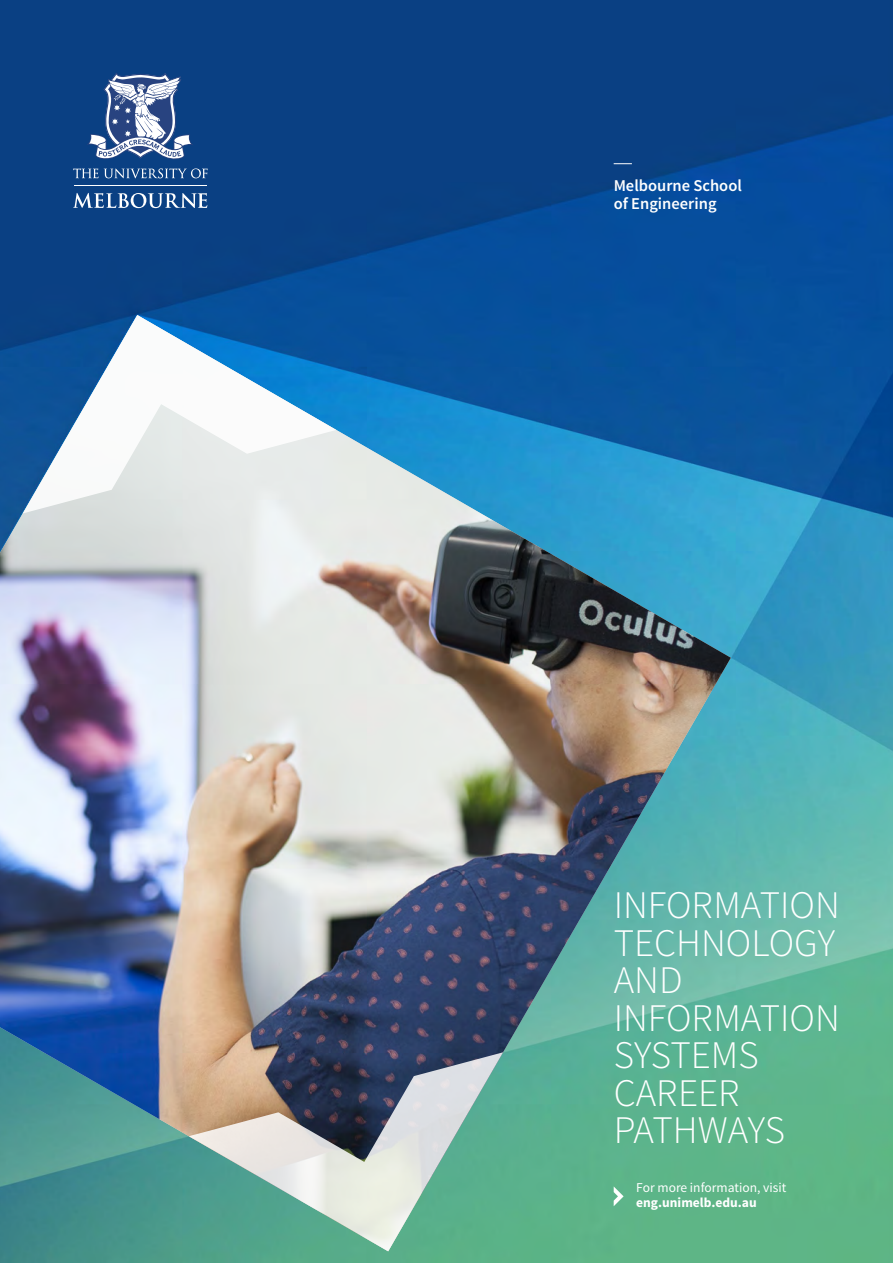
<style>
.page{position:relative;width:893px;height:1263px;background:#fff}
.page>*{position:absolute;margin:0;border:0;box-sizing:border-box;transform-origin:0 0}
.t1{font:300 39px/37.5px "Source Sans Pro";color:#fff}
.t2{font:600 16.5px/18px "Source Sans Pro";color:#fff}
.t3{font:13.5px "Source Sans Pro";color:#fff}
.t4{font:700 13.5px "Source Sans Pro";color:#fff}
</style>
<div class="page">
<img style="left:0;top:0;width:893px;height:1263px">
<svg style="left:73px;top:168px;width:135px;height:10px"></svg>
<hr style="left:75px;top:185px;width:132px;height:1px;background:#fff">
<svg style="left:73px;top:193px;width:134px;height:15px"></svg>
<svg style="left:86px;top:73px;width:108px;height:87px"></svg>
<img style="left:0;top:315px;width:731px;height:936px">
<svg style="left:614px;top:163px;width:18px;height:1px"></svg>
<svg style="left:614px;top:1186px;width:10px;height:20px"></svg>
<svg style="left:189px;top:1052px;width:314px;height:199px;background:#8aa79d"></svg>
<svg style="left:23px;top:315px;width:313px;height:198px"></svg>
<p class="t2" style="left:614px;top:177px;width:130px">Melbourne School of Engineering</p>
<p class="t1" style="left:614px;top:887px;width:228px">INFORMATION<br>TECHNOLOGY<br>AND<br>INFORMATION<br>SYSTEMS<br>CAREER<br>PATHWAYS</p>
<p class="t3" style="left:636px;top:1179px;width:152px">For more information, visit</p>
<p class="t4" style="left:636px;top:1194px;width:122px">eng.unimelb.edu.au</p>
</div>
